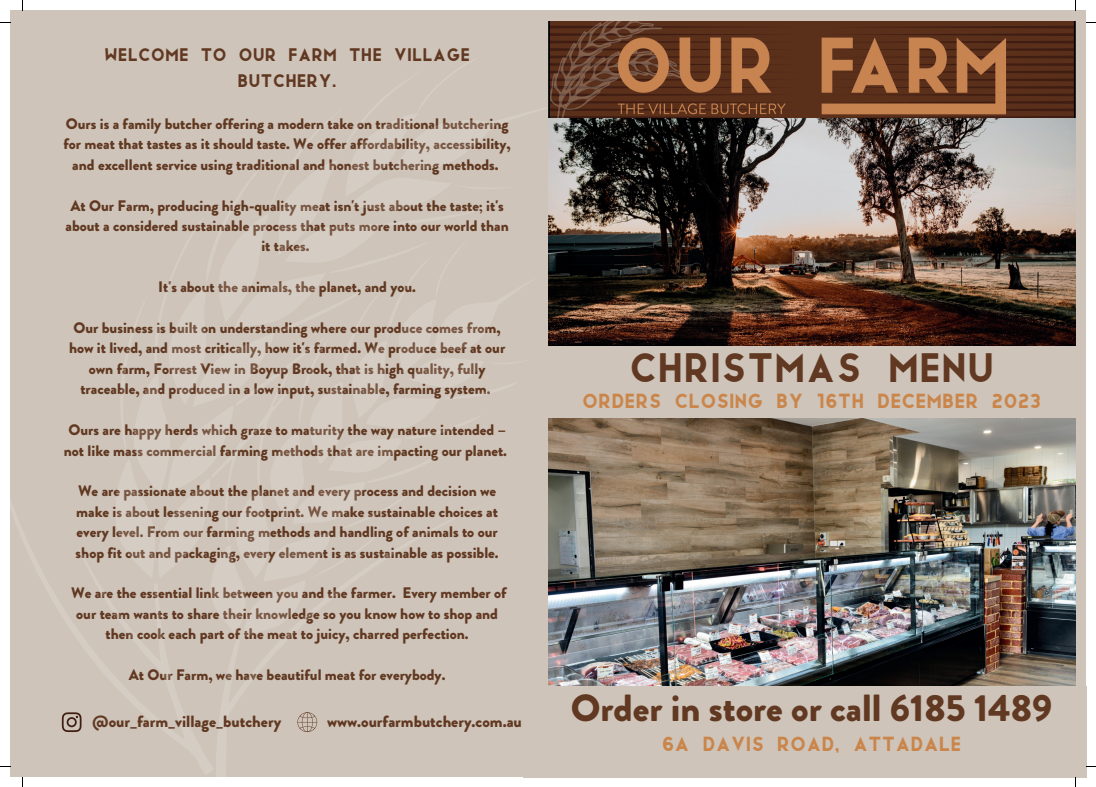
<style>
.page{position:relative;width:1096px;height:787px;background:#fff}
.page>*{position:absolute;margin:0;border:0;box-sizing:border-box;transform-origin:0 0}
.t1{font:42.75px "San Marino";color:#613821}
.t2{font:900 37.75px "Brandon Grotesque";color:#613821}
.t3{font:21.25px "San Marino";color:#ca854b}
.t4{font:19px/26px "San Marino";color:#613821;text-align:center}
.t5{font:900 16.25px "Brandon Grotesque";color:#613821}
.t6{font:900 15.25px/20.4px "Brandon Grotesque";color:#613821;text-align:center}
</style>
<div class="page">
<div style="left:10px;top:10px;width:1076px;height:767px;background:#cec4b9"></div>
<img style="left:548px;top:117px;width:527px;height:228px">
<img style="left:548px;top:22px;width:527px;height:95px">
<img style="left:548px;top:419px;width:527px;height:267px">
<svg style="left:62px;top:712px;width:20px;height:20px"></svg>
<svg style="left:297px;top:712px;width:20px;height:20px"></svg>
<p class="t4" style="left:104px;top:41px;width:367px">WELCOME TO OUR FARM THE VILLAGE<br>BUTCHERY.</p>
<p class="t6" style="left:63px;top:114px;width:449px">Ours is a family butcher offering a modern take on traditional butchering for meat that tastes as it should taste. We offer affordability, accessibility, and excellent service using traditional and honest butchering methods.</p>
<p class="t6" style="left:65px;top:195px;width:445px">At Our Farm, producing high-quality meat isn't just about the taste; it's about a considered sustainable process that puts more into our world than it takes.</p>
<p class="t6" style="left:158px;top:277px;width:259px">It's about the animals, the planet, and you.</p>
<p class="t6" style="left:69px;top:318px;width:438px">Our business is built on understanding where our produce comes from, how it lived, and most critically, how it's farmed. We produce beef at our own farm, Forrest View in Boyup Brook, that is high quality, fully traceable, and produced in a low input, sustainable, farming system.</p>
<p class="t6" style="left:64px;top:420px;width:444px;text-align:left">Ours are happy herds which graze to maturity the way nature intended – not like mass commercial farming methods that are impacting our planet.</p>
<p class="t6" style="left:76px;top:481px;width:424px;text-align:left">We are passionate about the planet and every process and decision we make is about lessening our footprint. We make sustainable choices at every level. From our farming methods and handling of animals to our shop fit out and packaging, every element is as sustainable as possible.</p>
<p class="t6" style="left:71px;top:583px;width:437px">We are the essential link between you and the farmer. Every member of our team wants to share their knowledge so you know how to shop and then cook each part of the meat to juicy, charred perfection.</p>
<p class="t6" style="left:129px;top:665px;width:318px">At Our Farm, we have beautiful meat for everybody.</p>
<p class="t5" style="left:93px;top:709px;width:190px">@our_farm_village_butchery</p>
<p class="t5" style="left:327px;top:710px;width:196px">www.ourfarmbutchery.com.au</p>
<h1 class="t1" style="left:629px;top:340px;width:367px">CHRISTMAS MENU</h1>
<h3 class="t3" style="left:582px;top:387px;width:460px">ORDERS CLOSING BY 16TH DECEMBER 2023</h3>
<h2 class="t2" style="left:570px;top:681px;width:483px">Order in store or call 6185 1489</h2>
<h3 class="t3" style="left:661px;top:730px;width:301px">6A DAVIS ROAD, ATTADALE</h3>
</div>
